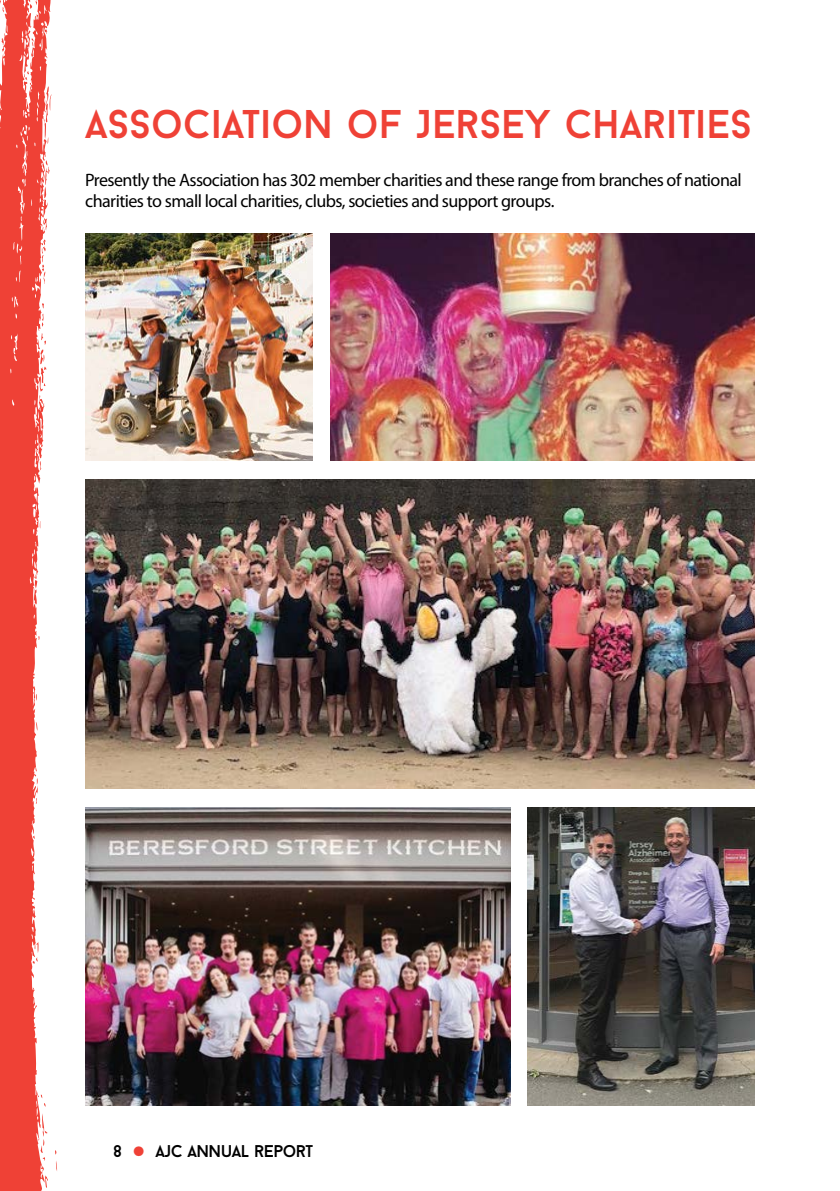
<style>
.page{position:relative;width:840px;height:1191px;background:#fff}
.page>*{position:absolute;margin:0;border:0;box-sizing:border-box;transform-origin:0 0}
.t1{font:40px "Baron Neue";color:#ef4136}
.t2{font:18px/21.6px "Myriad Pro";letter-spacing:-.03em;color:#000}
.t3{font:17px "Baron Neue";letter-spacing:-.03em;color:#000}
.s1{font-size:45px;color:#ef4136}
</style>
<div class="page">
<svg style="left:0;top:0;width:51px;height:1191px;fill:#ef4136"></svg>
<svg style="left:30px;top:0;width:7px;height:9px"></svg>
<svg style="left:25px;top:71px;width:4px;height:10px"></svg>
<svg style="left:44px;top:86px;width:8px;height:58px"></svg>
<svg style="left:44px;top:160px;width:6px;height:38px"></svg>
<svg style="left:42px;top:239px;width:4px;height:45px"></svg>
<svg style="left:41px;top:314px;width:3px;height:13px"></svg>
<svg style="left:40px;top:333px;width:6px;height:53px"></svg>
<svg style="left:39px;top:461px;width:3px;height:9px"></svg>
<svg style="left:39px;top:521px;width:2px;height:7px"></svg>
<svg style="left:34px;top:574px;width:3px;height:14px"></svg>
<svg style="left:40px;top:1113px;width:7px;height:47px"></svg>
<img style="left:85px;top:807px;width:425px;height:298px">
<img style="left:85px;top:479px;width:669px;height:309px">
<img style="left:85px;top:234px;width:227px;height:227px">
<img style="left:330px;top:234px;width:424px;height:227px">
<img style="left:527px;top:807px;width:227px;height:299px">
<h1 class="t1" style="left:85px;top:99px;width:667px">ASSOCIATION OF JERSEY CHARITIES</h1>
<p class="t2" style="left:85px;top:168px;width:657px">Presently the Association has 302 member charities and these range from branches of national charities to small local charities, clubs, societies and support groups.</p>
<p class="t3" style="left:113px;top:1140px;width:10px">8</p>
<p class="t3" style="left:132px;top:1140px;width:182px"><span class="s1">•</span> AJC ANNUAL REPORT</p>
</div>
